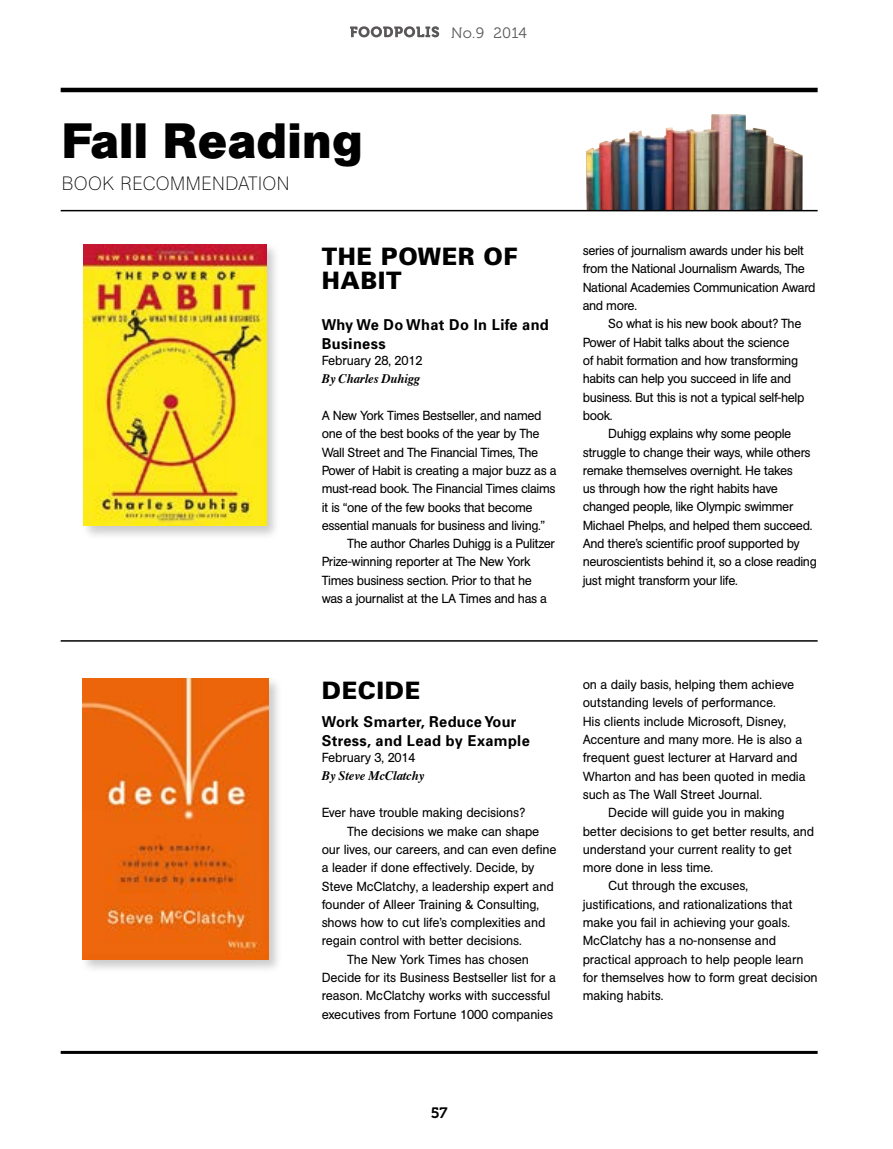
<style>
.page{position:relative;width:893px;height:1149px;background:#fff}
.page>*{position:absolute;margin:0;border:0;box-sizing:border-box;transform-origin:0 0}
.t1{font:700 49.05px "AG Book BQ";letter-spacing:.005em;color:#000}
.t2{font:900 24px/24.3px "Univers";letter-spacing:.025em;color:#000}
.t3{font:200 19.05px "AG Book BQ";letter-spacing:.025em;color:#000}
.t4{font:700 15px/18.3px "Univers";letter-spacing:.025em;color:#000}
.t5{font:15px "Museo 300";letter-spacing:.015em;color:#5a5757}
.t6{font:15px "Museo 700";color:#000}
.t7{font:13.05px "AG Book BQ";letter-spacing:-.01em;color:#000}
.t8{font:13.05px/18.3px "AG Book BQ";letter-spacing:-.03em;color:#000}
.t9{font:italic 700 13.05px "Times";letter-spacing:-.01em;color:#000}
</style>
<div class="page">
<img style="left:586px;top:114px;width:217px;height:96px">
<hr style="left:61px;top:88px;width:757px;height:4px;background:#000">
<hr style="left:61px;top:640px;width:757px;height:1px;background:#000">
<hr style="left:61px;top:1050px;width:757px;height:3px;background:#000">
<hr style="left:61px;top:210px;width:757px;height:1px;background:#000">
<div style="left:82px;top:242px;width:198px;height:298px;background:#000;opacity:.21"></div>
<img style="left:84px;top:244px;width:182px;height:281px">
<div style="left:80px;top:676px;width:203px;height:297px;background:#000;opacity:.21"></div>
<img style="left:82px;top:677px;width:186px;height:282px">
<svg style="left:350px;top:26px;width:89px;height:11px"></svg>
<p class="t5" style="left:451px;top:24px;width:77px">No.9 2014</p>
<h1 class="t1" style="left:62px;top:111px;width:302px">Fall Reading</h1>
<h3 class="t3" style="left:62px;top:172px;width:229px">BOOK RECOMMENDATION</h3>
<h2 class="t2" style="left:322px;top:243px;width:198px">THE POWER OF<br>HABIT</h2>
<p class="t4" style="left:322px;top:315px;width:229px">Why We Do What Do In Life and<br>Business</p>
<p class="t7" style="left:322px;top:353px;width:103px">February 28, 2012</p>
<p class="t9" style="left:322px;top:366px;width:100px">By Charles Duhigg</p>
<p class="t8" style="left:322px;top:406px;width:221px">A New York Times Bestseller, and named</p>
<p class="t8" style="left:322px;top:424px;width:219px">one of the best books of the year by The</p>
<p class="t8" style="left:322px;top:443px;width:218px">Wall Street and The Financial Times, The</p>
<p class="t8" style="left:322px;top:461px;width:236px">Power of Habit is creating a major buzz as a</p>
<p class="t8" style="left:322px;top:479px;width:235px">must-read book. The Financial Times claims</p>
<p class="t8" style="left:322px;top:498px;width:212px">it is “one of the few books that become</p>
<p class="t8" style="left:322px;top:516px;width:225px">essential manuals for business and living.”</p>
<p class="t8" style="left:347px;top:534px;width:209px">The author Charles Duhigg is a Pulitzer</p>
<p class="t8" style="left:322px;top:552px;width:211px">Prize-winning reporter at The New York</p>
<p class="t8" style="left:322px;top:571px;width:212px">Times business section. Prior to that he</p>
<p class="t8" style="left:322px;top:589px;width:227px">was a journalist at the LA Times and has a</p>
<p class="t8" style="left:583px;top:241px;width:234px">series of journalism awards under his belt from the National Journalism Awards, The National Academies Communication Award and more.</p>
<p class="t8" style="left:583px;top:314px;width:223px;text-indent:26px">So what is his new book about? The Power of Habit talks about the science<br>of habit formation and how transforming habits can help you succeed in life and business. But this is not a typical self-help book.</p>
<p class="t8" style="left:583px;top:424px;width:236px;text-indent:26px">Duhigg explains why some people struggle to change their ways, while others remake themselves overnight. He takes<br>us through how the right habits have changed people, like Olympic swimmer Michael Phelps, and helped them succeed.<br>And there’s scientific proof supported by neuroscientists behind it, so a close reading just might transform your life.</p>
<h2 class="t2" style="left:322px;top:677px;width:100px">DECIDE</h2>
<p class="t4" style="left:322px;top:712px;width:210px">Work Smarter, Reduce Your<br>Stress, and Lead by Example</p>
<p class="t7" style="left:322px;top:750px;width:96px">February 3, 2014</p>
<p class="t9" style="left:322px;top:763px;width:104px">By Steve McClatchy</p>
<p class="t7" style="left:322px;top:805px;width:205px">Ever have trouble making decisions?</p>
<p class="t7" style="left:347px;top:823px;width:194px">The decisions we make can shape</p>
<p class="t7" style="left:322px;top:841px;width:236px">our lives, our careers, and can even define</p>
<p class="t7" style="left:322px;top:860px;width:214px">a leader if done effectively. Decide, by</p>
<p class="t7" style="left:322px;top:878px;width:233px">Steve McClatchy, a leadership expert and</p>
<p class="t7" style="left:322px;top:896px;width:219px">founder of Alleer Training &amp; Consulting,</p>
<p class="t7" style="left:322px;top:914px;width:225px">shows how to cut life’s complexities and</p>
<p class="t7" style="left:322px;top:933px;width:202px">regain control with better decisions.</p>
<p class="t7" style="left:347px;top:951px;width:183px">The New York Times has chosen</p>
<p class="t7" style="left:322px;top:969px;width:236px">Decide for its Business Bestseller list for a</p>
<p class="t7" style="left:322px;top:988px;width:230px">reason. McClatchy works with successful</p>
<p class="t7" style="left:322px;top:1006px;width:233px">executives from Fortune 1000 companies</p>
<p class="t7" style="left:583px;top:677px;width:213px">on a daily basis, helping them achieve</p>
<p class="t7" style="left:583px;top:695px;width:195px">outstanding levels of performance.</p>
<p class="t7" style="left:583px;top:713px;width:205px">His clients include Microsoft, Disney,</p>
<p class="t7" style="left:583px;top:731px;width:221px">Accenture and many more. He is also a</p>
<p class="t7" style="left:583px;top:750px;width:216px">frequent guest lecturer at Harvard and</p>
<p class="t7" style="left:583px;top:768px;width:224px">Wharton and has been quoted in media</p>
<p class="t7" style="left:583px;top:786px;width:181px">such as The Wall Street Journal.</p>
<p class="t7" style="left:608px;top:805px;width:178px">Decide will guide you in making</p>
<p class="t7" style="left:583px;top:823px;width:233px">better decisions to get better results, and</p>
<p class="t7" style="left:583px;top:841px;width:211px">understand your current reality to get</p>
<p class="t7" style="left:583px;top:859px;width:132px">more done in less time.</p>
<p class="t7" style="left:608px;top:878px;width:141px">Cut through the excuses,</p>
<p class="t7" style="left:583px;top:896px;width:212px">justifications, and rationalizations that</p>
<p class="t7" style="left:583px;top:914px;width:209px">make you fail in achieving your goals.</p>
<p class="t7" style="left:583px;top:933px;width:195px">McClatchy has a no-nonsense and</p>
<p class="t7" style="left:583px;top:951px;width:222px">practical approach to help people learn</p>
<p class="t7" style="left:583px;top:969px;width:237px">for themselves how to form great decision</p>
<p class="t7" style="left:583px;top:988px;width:82px">making habits.</p>
<p class="t6" style="left:431px;top:1104px;width:18px">57</p>
</div>
